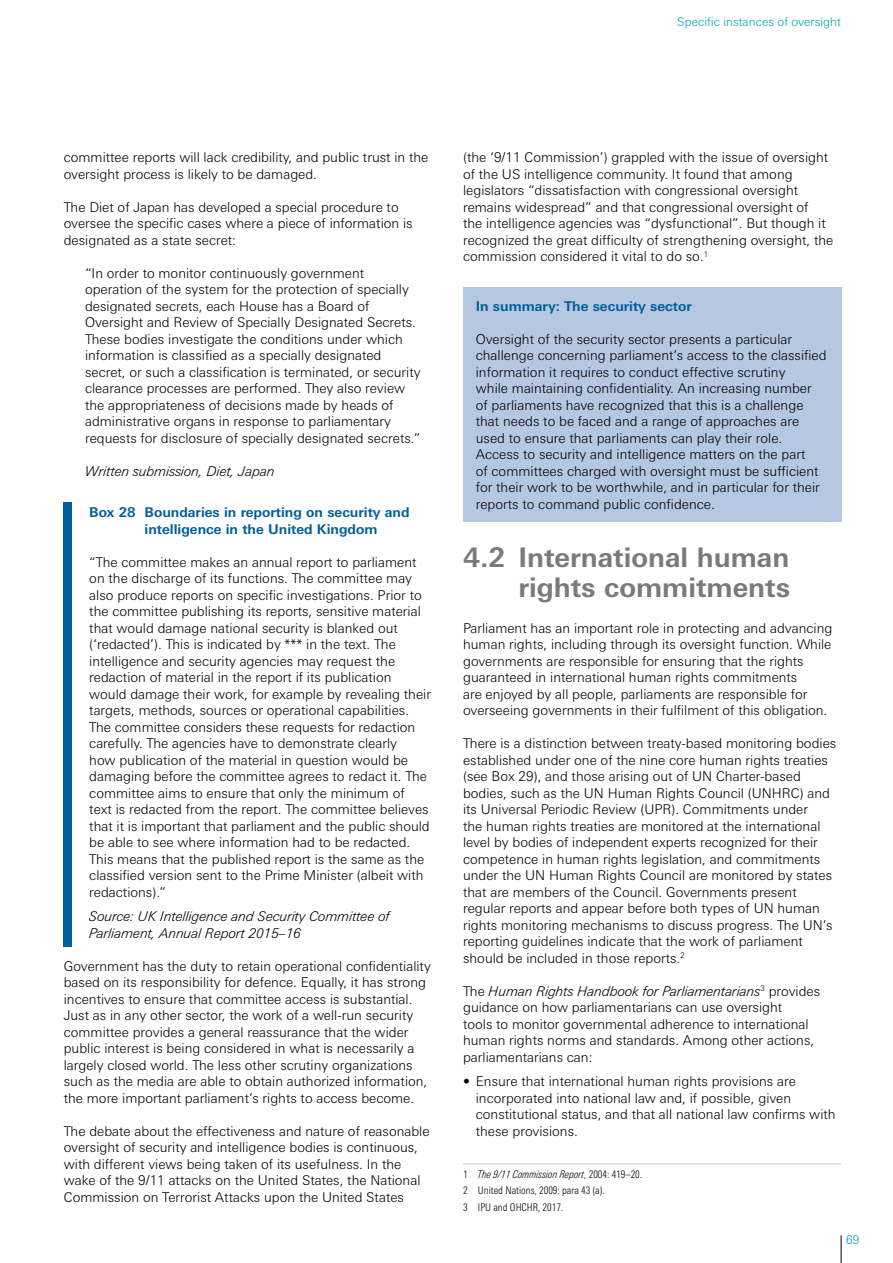
<style>
.page{position:relative;width:893px;height:1263px;background:#fff}
.page>*{position:absolute;margin:0;border:0;box-sizing:border-box;transform-origin:0 0}
.t1{font:700 27px/30px "Linotype Univers Basic";color:#797a7b;text-align:right}
.t2{font:300 13.5px/16.5px "Linotype Univers Basic";color:#000}
.t3{font:italic 300 13.5px/16.5px "Linotype Univers Basic";color:#000}
.t4{font:700 13.5px/16.5px "Linotype Univers Basic";color:#005f9a}
.t5{font:300 12px "Linotype Univers Basic";color:#00a4b7}
.t6{font:300 condensed 10.5px/16.8px "Linotype Univers";color:#000}
.s1{font-style:italic}
</style>
<div class="page">
<svg style="left:841px;top:1235px;width:1px;height:28px"></svg>
<div style="left:64px;top:502px;width:8px;height:52px;background:#005f9a"></div>
<div style="left:64px;top:550px;width:8px;height:356px;background:#005f9a"></div>
<div style="left:64px;top:904px;width:8px;height:43px;background:#005f9a"></div>
<div style="left:463px;top:288px;width:378px;height:43px;background:#b5c7e1"></div>
<div style="left:463px;top:320px;width:378px;height:202px;background:#b5c7e1"></div>
<hr style="left:463px;top:1163px;width:378px;height:1px;background:#c6c6c6">
<p class="t5" style="left:677px;top:15px;width:165px">Specific instances of oversight</p>
<p class="t2" style="left:64px;top:149px;width:366px">committee reports will lack credibility, and public trust in the oversight process is likely to be damaged.</p>
<p class="t2" style="left:64px;top:199px;width:350px">The Diet of Japan has developed a special procedure to oversee the specific cases where a piece of information is designated as a state secret:</p>
<p class="t2" style="left:85px;top:265px;width:337px">“In order to monitor continuously government operation of the system for the protection of specially designated secrets, each House has a Board of Oversight and Review of Specially Designated Secrets.<br>These bodies investigate the conditions under which information is classified as a specially designated secret, or such a classification is terminated, or security clearance processes are performed. They also review the appropriateness of decisions made by heads of administrative organs in response to parliamentary requests for disclosure of specially designated secrets.”</p>
<p class="t3" style="left:85px;top:463px;width:191px">Written submission, Diet, Japan</p>
<p class="t4" style="left:145px;top:504px;width:267px;text-indent:-55px">Box 28 Boundaries in reporting on security and intelligence in the United Kingdom</p>
<p class="t2" style="left:89px;top:553px;width:343px">“The committee makes an annual report to parliament on the discharge of its functions. The committee may also produce reports on specific investigations. Prior to the committee publishing its reports, sensitive material that would damage national security is blanked out (‘redacted’). This is indicated by *** in the text. The intelligence and security agencies may request the redaction of material in the report if its publication would damage their work, for example by revealing their targets, methods, sources or operational capabilities.<br>The committee considers these requests for redaction carefully. The agencies have to demonstrate clearly<br>how publication of the material in question would be damaging before the committee agrees to redact it. The committee aims to ensure that only the minimum of<br>text is redacted from the report. The committee believes that it is important that parliament and the public should be able to see where information had to be redacted.<br>This means that the published report is the same as the classified version sent to the Prime Minister (albeit with redactions).”</p>
<p class="t3" style="left:89px;top:908px;width:302px">Source: UK Intelligence and Security Committee of<br>Parliament, Annual Report 2015–16</p>
<p class="t2" style="left:64px;top:957px;width:369px">Government has the duty to retain operational confidentiality based on its responsibility for defence. Equally, it has strong incentives to ensure that committee access is substantial.<br>Just as in any other sector, the work of a well-run security committee provides a general reassurance that the wider public interest is being considered in what is necessarily a largely closed world. The less other scrutiny organizations such as the media are able to obtain authorized information, the more important parliament’s rights to access become.</p>
<p class="t2" style="left:64px;top:1122px;width:367px">The debate about the effectiveness and nature of reasonable oversight of security and intelligence bodies is continuous, with different views being taken of its usefulness. In the wake of the 9/11 attacks on the United States, the National Commission on Terrorist Attacks upon the United States</p>
<p class="t2" style="left:463px;top:149px;width:372px">(the ‘9/11 Commission’) grappled with the issue of oversight of the US intelligence community. It found that among legislators “dissatisfaction with congressional oversight remains widespread” and that congressional oversight of<br>the intelligence agencies was “dysfunctional”. But though it recognized the great difficulty of strengthening oversight, the commission considered it vital to do so.<sup>1</sup></p>
<p class="t4" style="left:476px;top:298px;width:217px">In summary: The security sector</p>
<p class="t2" style="left:476px;top:331px;width:352px">Oversight of the security sector presents a particular challenge concerning parliament’s access to the classified information it requires to conduct effective scrutiny<br>while maintaining confidentiality. An increasing number of parliaments have recognized that this is a challenge that needs to be faced and a range of approaches are used to ensure that parliaments can play their role.<br>Access to security and intelligence matters on the part<br>of committees charged with oversight must be sufficient for their work to be worthwhile, and in particular for their reports to command public confidence.</p>
<h1 class="t1" style="left:463px;top:542px;width:329px">4.2 International human rights commitments</h1>
<p class="t2" style="left:463px;top:619px;width:371px">Parliament has an important role in protecting and advancing human rights, including through its oversight function. While governments are responsible for ensuring that the rights guaranteed in international human rights commitments<br>are enjoyed by all people, parliaments are responsible for overseeing governments in their fulfilment of this obligation.</p>
<p class="t2" style="left:463px;top:735px;width:375px">There is a distinction between treaty-based monitoring bodies established under one of the nine core human rights treaties (see Box 29), and those arising out of UN Charter-based bodies, such as the UN Human Rights Council (UNHRC) and its Universal Periodic Review (UPR). Commitments under<br>the human rights treaties are monitored at the international level by bodies of independent experts recognized for their competence in human rights legislation, and commitments under the UN Human Rights Council are monitored by states that are members of the Council. Governments present regular reports and appear before both types of UN human rights monitoring mechanisms to discuss progress. The UN’s reporting guidelines indicate that the work of parliament should be included in those reports.<sup>2</sup></p>
<p class="t2" style="left:463px;top:982px;width:359px">The <span class="s1">Human Rights Handbook for Parliamentarians</span><sup>3</sup> provides guidance on how parliamentarians can use oversight<br>tools to monitor governmental adherence to international human rights norms and standards. Among other actions, parliamentarians can:</p>
<p class="t2" style="left:476px;top:1073px;width:361px;text-indent:-13px">• Ensure that international human rights provisions are incorporated into national law and, if possible, given constitutional status, and that all national law confirms with these provisions.</p>
<p class="t6" style="left:463px;top:1165px;width:181px">1 <span class="s1">The 9/11 Commission Report</span>, 2004: 419–20.<br>2 United Nations, 2009: para 43 (a).<br>3 IPU and OHCHR, 2017.</p>
<p class="t5" style="left:846px;top:1232px;width:15px">69</p>
</div>
